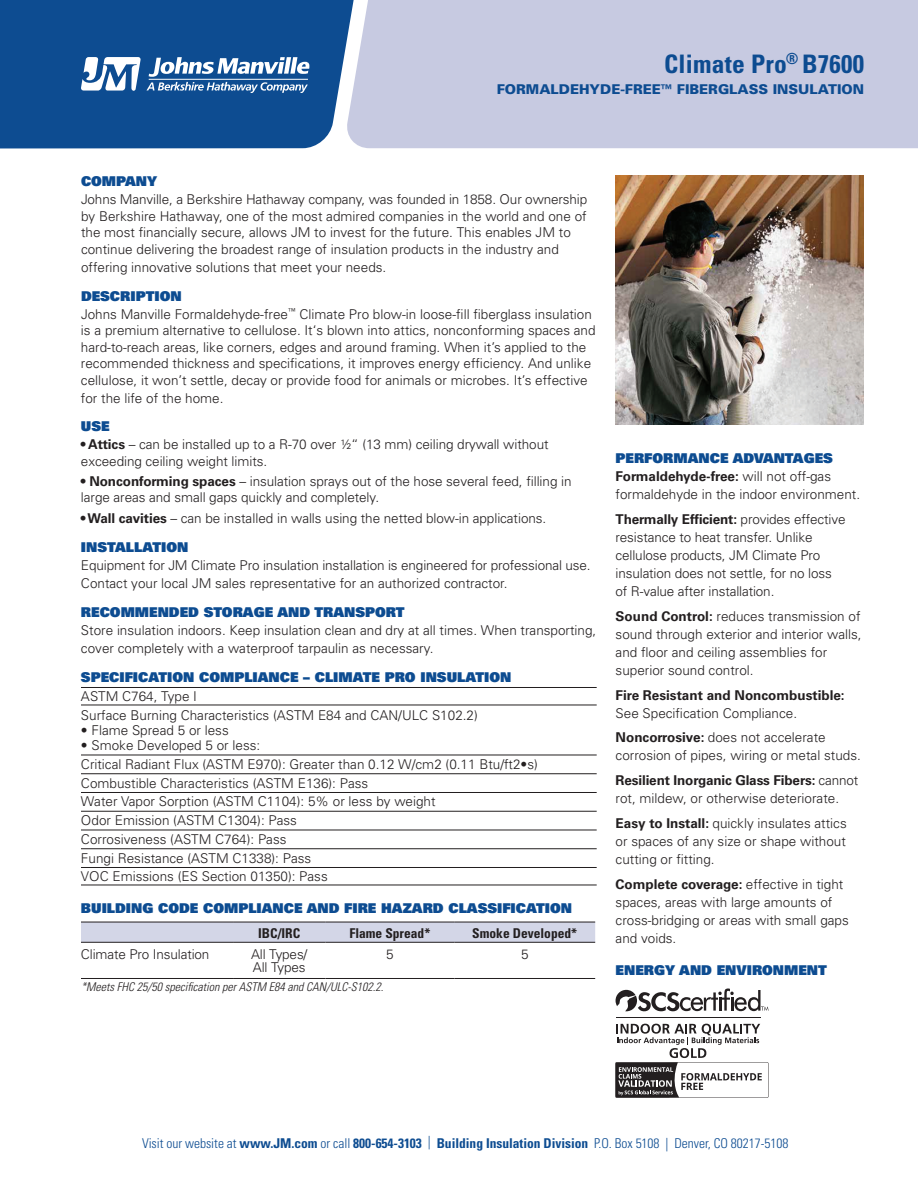
<style>
.page{position:relative;width:918px;height:1188px;background:#fff}
.page>*{position:absolute;margin:0;border:0;box-sizing:border-box;transform-origin:0 0}
.t1{font:700 condensed 25.5px "Univers";letter-spacing:.01em;color:#0d4c91}
.t2{font:300 13.5px/18px "Univers";color:#231f20}
.t3{font:900 13.5px "Univers";color:#0d4c91}
.t4{font:300 condensed 13.5px "Univers";color:#0d4c91}
.t5{font:900 13.5px "Univers";color:#0d4c91}
.t6{font:700 condensed 13.5px "Univers";color:#231f20}
.t7{font:700 13.5px "Univers";color:#231f20}
.t8{font:italic 300 condensed 12px "Univers";color:#231f20}
.s1{font-size:12px}
.s2{font-weight:900;color:#0d4c91}
.s3{font-weight:700}
</style>
<div class="page">
<img style="left:615px;top:176px;width:249px;height:248px">
<hr style="left:81px;top:687px;width:516px;height:1px;background:#231f20">
<hr style="left:81px;top:705px;width:516px;height:1px;background:#231f20">
<hr style="left:81px;top:755px;width:516px;height:1px;background:#231f20">
<hr style="left:81px;top:773px;width:516px;height:1px;background:#231f20">
<hr style="left:81px;top:792px;width:516px;height:1px;background:#231f20">
<hr style="left:81px;top:811px;width:516px;height:1px;background:#231f20">
<hr style="left:81px;top:830px;width:516px;height:1px;background:#231f20">
<hr style="left:81px;top:848px;width:516px;height:1px;background:#231f20">
<hr style="left:81px;top:867px;width:516px;height:1px;background:#231f20">
<hr style="left:81px;top:885px;width:516px;height:1px;background:#231f20">
<div style="left:0;top:0;width:346px;height:149px;background:#0d4c91"></div>
<div style="left:346px;top:0;width:572px;height:148px;background:#c7cae1"></div>
<svg style="left:81px;top:57px;width:228px;height:36px"></svg>
<hr style="left:149px;top:79px;width:159px;height:1px;background:#fff">
<svg style="left:615px;top:1024px;width:154px;height:74px"></svg>
<hr style="left:616px;top:1017px;width:145px;height:1px;background:#231f20">
<svg style="left:616px;top:988px;width:153px;height:23px"></svg>
<div style="left:81px;top:923px;width:514px;height:19px;background:#d3d6e7"></div>
<hr style="left:81px;top:922px;width:152px;height:1px;background:#231f20">
<hr style="left:233px;top:922px;width:92px;height:1px;background:#231f20">
<hr style="left:325px;top:922px;width:129px;height:1px;background:#231f20">
<hr style="left:454px;top:922px;width:141px;height:1px;background:#231f20">
<hr style="left:81px;top:942px;width:152px;height:1px;background:#231f20">
<hr style="left:233px;top:942px;width:92px;height:1px;background:#231f20">
<hr style="left:325px;top:942px;width:129px;height:1px;background:#231f20">
<hr style="left:454px;top:942px;width:141px;height:1px;background:#231f20">
<hr style="left:81px;top:978px;width:152px;height:1px;background:#231f20">
<hr style="left:233px;top:978px;width:92px;height:1px;background:#231f20">
<hr style="left:325px;top:978px;width:129px;height:1px;background:#231f20">
<hr style="left:454px;top:978px;width:141px;height:1px;background:#231f20">
<h1 class="t1" style="left:664px;top:48px;width:202px">Climate Pro<sup>®</sup> B7600</h1>
<p class="t5" style="left:497px;top:81px;width:369px">FORMALDEHYDE-FREE<span class="s1">™</span> FIBERGLASS INSULATION</p>
<p class="t3" style="left:81px;top:173px;width:78px">COMPANY</p>
<p class="t2" style="left:81px;top:191px;width:508px;line-height:16.5px">Johns Manville, a Berkshire Hathaway company, was founded in 1858. Our ownership by Berkshire Hathaway, one of the most admired companies in the world and one of the most financially secure, allows JM to invest for the future. This enables JM to continue delivering the broadest range of insulation products in the industry and</p>
<p class="t2" style="left:81px;top:258px;width:307px">offering innovative solutions that meet your needs.</p>
<p class="t2" style="left:81px;top:287px;width:513px"><span class="s2">DESCRIPTION<br></span>Johns Manville Formaldehyde-free<sup>™</sup> Climate Pro blow-in loose-fill fiberglass insulation</p>
<p class="t2" style="left:81px;top:322px;width:516px;line-height:16.5px">is a premium alternative to cellulose. It‘s blown into attics, nonconforming spaces and hard-to-reach areas, like corners, edges and around framing. When it’s applied to the recommended thickness and specifications, it improves energy efficiency. And unlike cellulose, it won’t settle, decay or provide food for animals or microbes. It’s effective</p>
<p class="t2" style="left:81px;top:389px;width:144px">for the life of the home.</p>
<p class="t3" style="left:81px;top:418px;width:30px">USE</p>
<p class="t2" style="left:81px;top:436px;width:469px;line-height:16.5px"><span class="s3">• Attics</span> – can be installed up to a R-70 over ½“ (13 mm) ceiling drywall without exceeding ceiling weight limits.</p>
<p class="t2" style="left:81px;top:473px;width:492px;line-height:16.5px"><span class="s3">• Nonconforming spaces</span> – insulation sprays out of the hose several feed, filling in large areas and small gaps quickly and completely.</p>
<p class="t2" style="left:81px;top:504px;width:467px;line-height:28.8px"><span class="s3">• Wall cavities</span> – can be installed in walls using the netted blow-in applications.<br><span class="s2">INSTALLATION</span></p>
<p class="t2" style="left:81px;top:556px;width:511px">Equipment for JM Climate Pro insulation installation is engineered for professional use.<br>Contact your local JM sales representative for an authorized contractor.</p>
<p class="t3" style="left:81px;top:603px;width:325px">RECOMMENDED STORAGE AND TRANSPORT</p>
<p class="t2" style="left:81px;top:621px;width:517px">Store insulation indoors. Keep insulation clean and dry at all times. When transporting, cover completely with a waterproof tarpaulin as necessary.</p>
<p class="t3" style="left:81px;top:668px;width:432px">SPECIFICATION COMPLIANCE – CLIMATE PRO INSULATION</p>
<p class="t2" style="left:81px;top:687px;width:398px;line-height:18.8px">ASTM C764, Type I<br>Surface Burning Characteristics (ASTM E84 and CAN/ULC S102.2)</p>
<p class="t2" style="left:81px;top:721px;width:149px">• Flame Spread 5 or less</p>
<p class="t2" style="left:81px;top:736px;width:458px;line-height:18.8px">• Smoke Developed 5 or less:<br>Critical Radiant Flux (ASTM E970): Greater than 0.12 W/cm2 (0.11 Btu/ft2•s)<br>Combustible Characteristics (ASTM E136): Pass<br>Water Vapor Sorption (ASTM C1104): 5% or less by weight<br>Odor Emission (ASTM C1304): Pass<br>Corrosiveness (ASTM C764): Pass<br>Fungi Resistance (ASTM C1338): Pass<br>VOC Emissions (ES Section 01350): Pass</p>
<p class="t3" style="left:81px;top:899px;width:493px">BUILDING CODE COMPLIANCE AND FIRE HAZARD CLASSIFICATION</p>
<p class="t6" style="left:258px;top:924px;width:44px">IBC/IRC</p>
<p class="t6" style="left:349px;top:924px;width:82px">Flame Spread*</p>
<p class="t6" style="left:472px;top:924px;width:106px">Smoke Developed*</p>
<p class="t2" style="left:81px;top:945px;width:130px">Climate Pro Insulation</p>
<p class="t2" style="left:251px;top:947px;width:58px;line-height:13.5px">All Types/<br>All Types</p>
<p class="t2" style="left:386px;top:945px;width:9px">5</p>
<p class="t2" style="left:521px;top:945px;width:9px">5</p>
<p class="t8" style="left:81px;top:980px;width:304px">*Meets FHC 25/50 specification per ASTM E84 and CAN/ULC-S102.2.</p>
<p class="t2" style="left:616px;top:450px;width:246px"><span class="s2">PERFORMANCE ADVANTAGES<br></span><span class="s3">Formaldehyde-free:</span> will not off-gas formaldehyde in the indoor environment.</p>
<p class="t2" style="left:616px;top:510px;width:232px"><span class="s3">Thermally Efficient:</span> provides effective resistance to heat transfer. Unlike cellulose products, JM Climate Pro insulation does not settle, for no loss of R-value after installation.</p>
<p class="t2" style="left:616px;top:607px;width:248px"><span class="s3">Sound Control:</span> reduces transmission of sound through exterior and interior walls, and floor and ceiling assemblies for superior sound control.</p>
<p class="t7" style="left:616px;top:687px;width:231px">Fire Resistant and Noncombustible:</p>
<p class="t2" style="left:616px;top:700px;width:212px;line-height:24.8px">See Specification Compliance.<br><span class="s3">Noncorrosive:</span> does not accelerate</p>
<p class="t2" style="left:616px;top:743px;width:247px;line-height:24.8px">corrosion of pipes, wiring or metal studs.<br><span class="s3">Resilient Inorganic Glass Fibers:</span> cannot</p>
<p class="t2" style="left:616px;top:786px;width:233px;line-height:24.8px">rot, mildew, or otherwise deteriorate.<br><span class="s3">Easy to Install:</span> quickly insulates attics</p>
<p class="t2" style="left:616px;top:832px;width:232px">or spaces of any size or shape without cutting or fitting.</p>
<p class="t2" style="left:616px;top:875px;width:235px"><span class="s3">Complete coverage:</span> effective in tight spaces, areas with large amounts of cross-bridging or areas with small gaps and voids.</p>
<p class="t3" style="left:616px;top:962px;width:213px">ENERGY AND ENVIRONMENT</p>
<p class="t4" style="left:142px;top:1135px;width:648px">Visit our website at <span class="s3">www.JM.com</span> or call <span class="s3">800-654-3103</span> | <span class="s3">Building Insulation Division</span> P.O. Box 5108 | Denver, CO 80217-5108</p>
</div>
